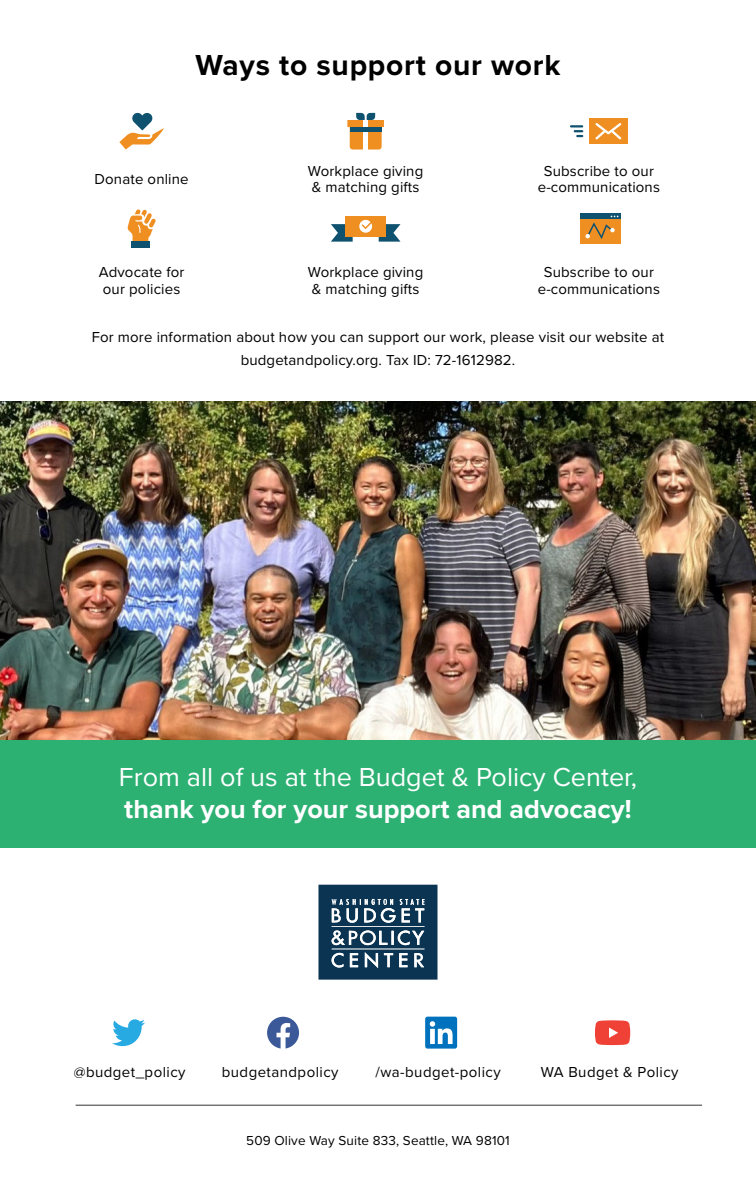
<style>
.page{position:relative;width:756px;height:1188px;background:#fff}
.page>*{position:absolute;margin:0;border:0;box-sizing:border-box;transform-origin:0 0}
.t1{font:700 30px "Proxima Nova";letter-spacing:.025em;color:#000}
.t2{font:27px "Proxima Nova";color:#fff}
.t3{font:700 27px "Proxima Nova";color:#fff}
.t4{font:15px/16.5px "Proxima Nova";letter-spacing:.01em;color:#000}
.t5{font:15px "Proxima Nova";letter-spacing:.03em;color:#000}
.t6{font:13.5px "Proxima Nova";letter-spacing:.01em;color:#000}
</style>
<div class="page">
<svg style="left:595px;top:1020px;width:35px;height:25px"></svg>
<svg style="left:267px;top:1017px;width:32px;height:32px"></svg>
<svg style="left:425px;top:1017px;width:32px;height:32px"></svg>
<svg style="left:112px;top:1019px;width:33px;height:27px"></svg>
<svg style="left:347px;top:113px;width:37px;height:37px"></svg>
<hr style="left:364px;top:120px;width:4px;height:30px;background:#fff">
<div style="left:350px;top:127px;width:32px;height:5px;background:#0f5270"></div>
<div style="left:589px;top:118px;width:39px;height:26px;background:#f08f21"></div>
<svg style="left:570px;top:125px;width:13px;height:12px"></svg>
<svg style="left:595px;top:123px;width:26px;height:17px"></svg>
<div style="left:581px;top:214px;width:40px;height:30px;background:#f08f21"></div>
<div style="left:581px;top:214px;width:40px;height:5px;background:#0f5270"></div>
<svg style="left:585px;top:216px;width:33px;height:23px"></svg>
<svg style="left:331px;top:224px;width:22px;height:18px"></svg>
<div style="left:346px;top:216px;width:40px;height:21px;background:#f08f21"></div>
<svg style="left:360px;top:219px;width:41px;height:23px"></svg>
<svg style="left:119px;top:112px;width:45px;height:38px"></svg>
<div style="left:131px;top:242px;width:19px;height:6px;background:#0f5270"></div>
<svg style="left:128px;top:209px;width:28px;height:33px"></svg>
<img style="left:0;top:402px;width:756px;height:338px">
<div style="left:0;top:740px;width:756px;height:108px;background:#2db173"></div>
<svg style="left:318px;top:885px;width:120px;height:95px;background:#34566e"></svg>
<hr style="left:76px;top:1105px;width:626px;height:1px;background:#333">
<h1 class="t1" style="left:195px;top:52px;width:367px">Ways to support our work</h1>
<p class="t4" style="left:95px;top:172px;width:96px">Donate online</p>
<p class="t4" style="left:99px;top:265px;width:87px">Advocate for our policies</p>
<p class="t4" style="left:308px;top:163px;width:117px">Workplace giving &amp; matching gifts</p>
<p class="t4" style="left:308px;top:265px;width:117px">Workplace giving &amp; matching gifts</p>
<p class="t4" style="left:538px;top:163px;width:124px;text-align:center">Subscribe to our e-communications</p>
<p class="t4" style="left:538px;top:265px;width:124px;text-align:center">Subscribe to our e-communications</p>
<p class="t4" style="left:92px;top:327px;width:574px;line-height:22.5px;text-align:center">For more information about how you can support our work, please visit our website at budgetandpolicy.org. Tax ID: 72-1612982.</p>
<h2 class="t2" style="left:119px;top:765px;width:520px">From all of us at the Budget &amp; Policy Center,</h2>
<h2 class="t3" style="left:124px;top:798px;width:509px">thank you for your support and advocacy!</h2>
<p class="t5" style="left:74px;top:1066px;width:113px">@budget_policy</p>
<p class="t5" style="left:222px;top:1066px;width:118px">budgetandpolicy</p>
<p class="t5" style="left:376px;top:1066px;width:127px">/wa-budget-policy</p>
<p class="t5" style="left:541px;top:1066px;width:139px">WA Budget &amp; Policy</p>
<p class="t6" style="left:246px;top:1134px;width:265px">509 Olive Way Suite 833, Seattle, WA 98101</p>
</div>
